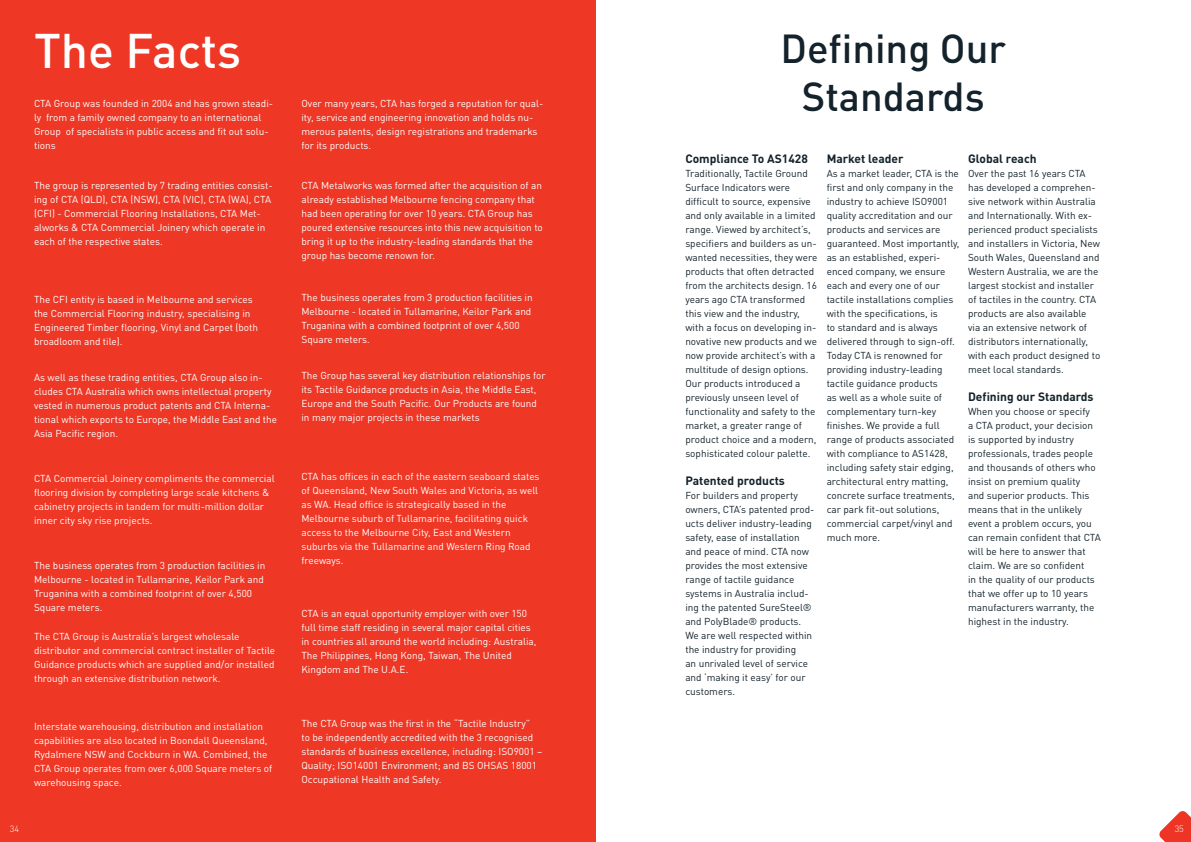
<style>
.page{position:relative;width:1191px;height:842px;background:#fff}
.page>*{position:absolute;margin:0;border:0;box-sizing:border-box;transform-origin:0 0}
.t1{font:500 48px "DINOT";color:#fff}
.t2{font:500 40px/48px "DINOT";color:#13222b;text-align:center}
.t3{font:700 12px "DINOT";color:#13222b}
.t4{font:10px/14px "DINOT";color:#fff}
.t5{font:10px/14px "DINOT";color:#13222b}
.t6{font:300 9px "DINOT";color:#fff}
</style>
<div class="page">
<div style="left:0;top:0;width:595px;height:842px;background:#ee3725"></div>
<svg style="left:1159px;top:811px;width:32px;height:31px"></svg>
<h1 class="t1" style="left:34px;top:20px;width:209px">The Facts</h1>
<p class="t4" style="left:34px;top:96px;width:240px">CTA Group was founded in 2004 and has grown steadi&shy;ly from a family owned company to an international Group of specialists in public access and fit out solu&shy;tions</p>
<p class="t4" style="left:34px;top:179px;width:240px">The group is represented by 7 trading entities consist&shy;ing of CTA (QLD), CTA (NSW), CTA (VIC), CTA (WA), CTA (CFI) - Commercial Flooring Installations, CTA Met&shy;alworks &amp; CTA Commercial Joinery which operate in each of the respective states.</p>
<p class="t4" style="left:34px;top:292px;width:226px">The CFI entity is based in Melbourne and services the Commercial Flooring industry, specialising in Engineered Timber flooring, Vinyl and Carpet (both broadloom and tile).</p>
<p class="t4" style="left:34px;top:371px;width:245px">As well as these trading entities, CTA Group also in&shy;cludes CTA Australia which owns intellectual property vested in numerous product patents and CTA Interna&shy;tional which exports to Europe, the Middle East and the Asia Pacific region.</p>
<p class="t4" style="left:34px;top:471px;width:242px">CTA Commercial Joinery compliments the commercial flooring division by completing large scale kitchens &amp; cabinetry projects in tandem for multi-million dollar inner city sky rise projects.</p>
<p class="t4" style="left:34px;top:558px;width:233px">The business operates from 3 production facilities in Melbourne - located in Tullamarine, Keilor Park and Truganina with a combined footprint of over 4,500<br>Square meters.</p>
<p class="t4" style="left:34px;top:629px;width:243px">The CTA Group is Australia’s largest wholesale distributor and commercial contract installer of Tactile Guidance products which are supplied and/or installed through an extensive distribution network.</p>
<p class="t4" style="left:34px;top:719px;width:240px">Interstate warehousing, distribution and installation capabilities are also located in Boondall Queensland, Rydalmere NSW and Cockburn in WA. Combined, the CTA Group operates from over 6,000 Square meters of warehousing space.</p>
<p class="t4" style="left:301px;top:96px;width:243px">Over many years, CTA has forged a reputation for qual&shy;ity, service and engineering innovation and holds nu&shy;merous patents, design registrations and trademarks for its products.</p>
<p class="t4" style="left:301px;top:179px;width:243px">CTA Metalworks was formed after the acquisition of an already established Melbourne fencing company that had been operating for over 10 years. CTA Group has poured extensive resources into this new acquisition to bring it up to the industry-leading standards that the group has become renown for.</p>
<p class="t4" style="left:301px;top:290px;width:233px">The business operates from 3 production facilities in Melbourne - located in Tullamarine, Keilor Park and Truganina with a combined footprint of over 4,500<br>Square meters.</p>
<p class="t4" style="left:301px;top:369px;width:246px">The Group has several key distribution relationships for its Tactile Guidance products in Asia, the Middle East, Europe and the South Pacific. Our Products are found in many major projects in these markets</p>
<p class="t4" style="left:301px;top:469px;width:240px">CTA has offices in each of the eastern seaboard states of Queensland, New South Wales and Victoria, as well as WA. Head office is strategically based in the Melbourne suburb of Tullamarine, facilitating quick access to the Melbourne City, East and Western suburbs via the Tullamarine and Western Ring Road freeways.</p>
<p class="t4" style="left:301px;top:606px;width:236px">CTA is an equal opportunity employer with over 150 full time staff residing in several major capital cities in countries all around the world including: Australia, The Philippines, Hong Kong, Taiwan, The United Kingdom and The U.A.E.</p>
<p class="t4" style="left:301px;top:716px;width:242px">The CTA Group was the first in the “Tactile Industry”<br>to be independently accredited with the 3 recognised standards of business excellence, including: ISO9001 – Quality; ISO14001 Environment; and BS OHSAS 18001<br>Occupational Health and Safety.</p>
<h2 class="t2" style="left:780px;top:24px;width:227px">Defining Our<br>Standards</h2>
<p class="t3" style="left:685px;top:151px;width:124px">Compliance To AS1428</p>
<p class="t5" style="left:685px;top:166px;width:133px">Traditionally, Tactile Ground<br>Surface Indicators were difficult to source, expensive and only available in a limited range. Viewed by architect’s, specifiers and builders as un&shy;wanted necessities, they were products that often detracted from the architects design. 16 years ago CTA transformed this view and the industry, with a focus on developing in&shy;novative new products and we now provide architect’s with a multitude of design options.<br>Our products introduced a previously unseen level of functionality and safety to the market, a greater range of product choice and a modern, sophisticated colour palette.</p>
<p class="t3" style="left:685px;top:473px;width:101px">Patented products</p>
<p class="t5" style="left:685px;top:488px;width:131px">For builders and property owners, CTA’s patented prod&shy;ucts deliver industry-leading safety, ease of installation and peace of mind. CTA now provides the most extensive range of tactile guidance systems in Australia includ&shy;ing the patented SureSteel® and PolyBlade® products.<br>We are well respected within the industry for providing<br>an unrivaled level of service and ‘making it easy’ for our customers.</p>
<p class="t3" style="left:826px;top:151px;width:78px">Market leader</p>
<p class="t5" style="left:826px;top:166px;width:134px">As a market leader, CTA is the first and only company in the industry to achieve ISO9001 quality accreditation and our products and services are guaranteed. Most importantly, as an established, experi&shy;enced company, we ensure each and every one of our tactile installations complies with the specifications, is<br>to standard and is always delivered through to sign-off.<br>Today CTA is renowned for providing industry-leading tactile guidance products<br>as well as a whole suite of complementary turn-key finishes. We provide a full range of products associated with compliance to AS1428, including safety stair edging, architectural entry matting, concrete surface treatments, car park fit-out solutions, commercial carpet/vinyl and much more.</p>
<p class="t3" style="left:968px;top:151px;width:70px">Global reach</p>
<p class="t5" style="left:968px;top:166px;width:134px">Over the past 16 years CTA has developed a comprehen&shy;sive network within Australia and Internationally. With ex&shy;perienced product specialists and installers in Victoria, New<br>South Wales, Queensland and<br>Western Australia, we are the largest stockist and installer of tactiles in the country. CTA products are also available via an extensive network of distributors internationally, with each product designed to meet local standards.</p>
<p class="t3" style="left:968px;top:389px;width:127px">Defining our Standards</p>
<p class="t5" style="left:968px;top:404px;width:134px">When you choose or specify<br>a CTA product, your decision is supported by industry professionals, trades people and thousands of others who insist on premium quality<br>and superior products. This means that in the unlikely event a problem occurs, you can remain confident that CTA will be here to answer that claim. We are so confident<br>in the quality of our products that we offer up to 10 years manufacturers warranty, the highest in the industry.</p>
<p class="t6" style="left:10px;top:823px;width:11px">34</p>
<p class="t6" style="left:1168px;top:823px;width:17px">3535</p>
</div>
